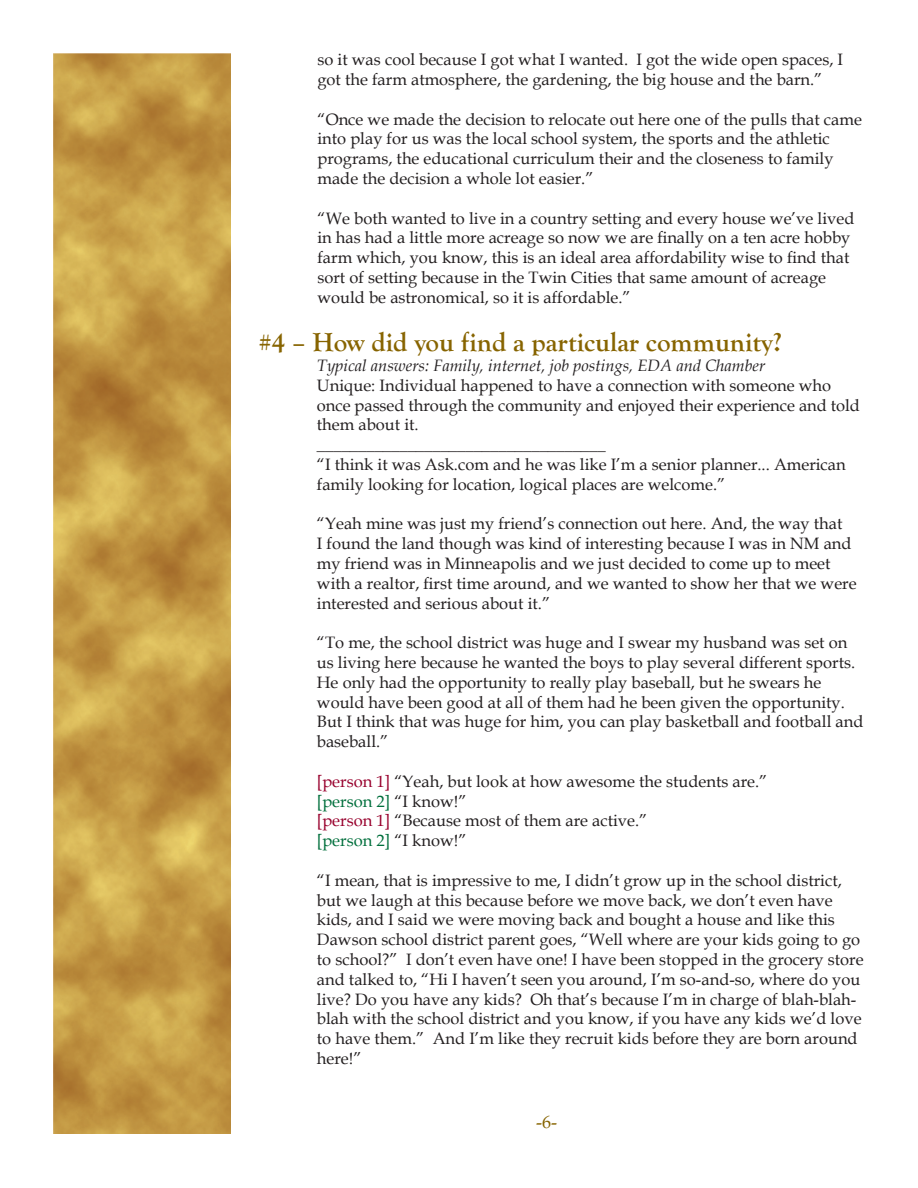
<style>
.page{position:relative;width:918px;height:1188px;background:#fff}
.page>*{position:absolute;margin:0;border:0;box-sizing:border-box;transform-origin:0 0}
.t1{font:700 27px "Goudy Old Style T";color:#876400}
.t2{font:18px "Book Antiqua";color:#876400}
.t3{font:16.5px/19.8px "Book Antiqua";color:#231f20}
.t4{font:italic 16.5px "Book Antiqua";color:#231f20}
.s1{color:#98012d}
.s2{color:#006f3c}
</style>
<div class="page">
<img style="left:54px;top:54px;width:177px;height:1080px">
<p class="t3" style="left:317px;top:49px;width:527px">so it was cool because I got what I wanted. I got the wide open spaces, I got the farm atmosphere, the gardening, the big house and the barn.”</p>
<p class="t3" style="left:317px;top:109px;width:546px">“Once we made the decision to relocate out here one of the pulls that came into play for us was the local school system, the sports and the athletic programs, the educational curriculum their and the closeness to family made the decision a whole lot easier.”</p>
<p class="t3" style="left:317px;top:208px;width:539px">“We both wanted to live in a country setting and every house we’ve lived in has had a little more acreage so now we are finally on a ten acre hobby farm which, you know, this is an ideal area affordability wise to find that sort of setting because in the Twin Cities that same amount of acreage would be astronomical, so it is affordable.”</p>
<h1 class="t1" style="left:258px;top:327px;width:525px">#4 – How did you find a particular community?</h1>
<p class="t4" style="left:317px;top:354px;width:450px">Typical answers: Family, internet, job postings, EDA and Chamber</p>
<p class="t3" style="left:317px;top:375px;width:545px">Unique: Individual happened to have a connection with someone who once passed through the community and enjoyed their experience and told them about it.<br>___________________________________<br>“I think it was Ask.com and he was like I’m a senior planner... American family looking for location, logical places are welcome.”</p>
<p class="t3" style="left:317px;top:513px;width:541px">“Yeah mine was just my friend’s connection out here. And, the way that<br>I found the land though was kind of interesting because I was in NM and my friend was in Minneapolis and we just decided to come up to meet with a realtor, first time around, and we wanted to show her that we were interested and serious about it.”</p>
<p class="t3" style="left:317px;top:632px;width:548px">“To me, the school district was huge and I swear my husband was set on us living here because he wanted the boys to play several different sports.<br>He only had the opportunity to really play baseball, but he swears he would have been good at all of them had he been given the opportunity.<br>But I think that was huge for him, you can play basketball and football and baseball.”</p>
<p class="t3" style="left:317px;top:771px;width:452px"><span class="s1">[person 1]</span> “Yeah, but look at how awesome the students are.” <span class="s2">[person 2]</span> “I know!”<br><span class="s1">[person 1]</span> “Because most of them are active.”<br><span class="s2">[person 2]</span> “I know!”</p>
<p class="t3" style="left:317px;top:870px;width:548px">“I mean, that is impressive to me, I didn’t grow up in the school district, but we laugh at this because before we move back, we don’t even have kids, and I said we were moving back and bought a house and like this Dawson school district parent goes, “Well where are your kids going to go to school?” I don’t even have one! I have been stopped in the grocery store and talked to, “Hi I haven’t seen you around, I’m so-and-so, where do you live? Do you have any kids? Oh that’s because I’m in charge of blah-blah&shy;blah with the school district and you know, if you have any kids we’d love to have them.” And I’m like they recruit kids before they are born around here!”</p>
<p class="t2" style="left:536px;top:1110px;width:22px">-6-</p>
</div>
